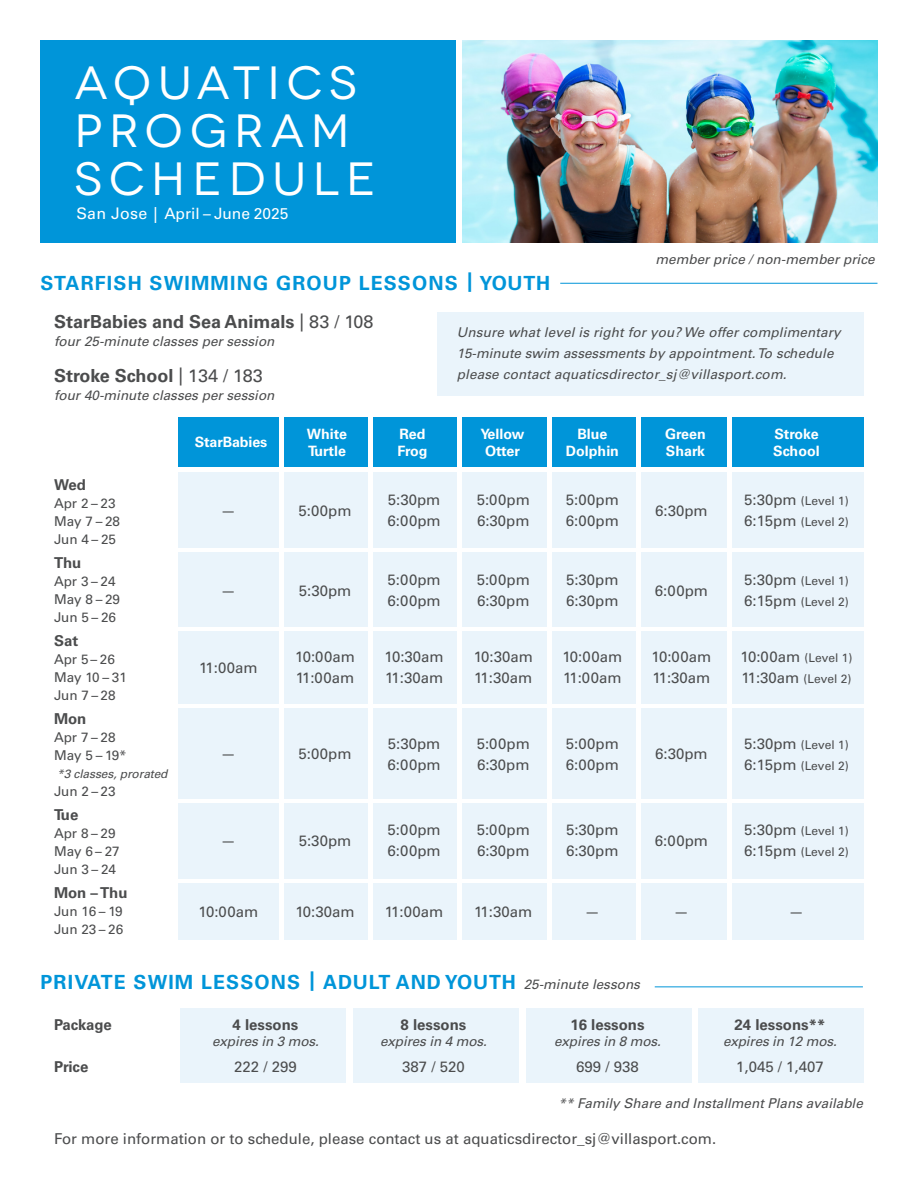
<style>
.page{position:relative;width:918px;height:1188px;background:#fff}
.page>*{position:absolute;margin:0;border:0;box-sizing:border-box;transform-origin:0 0}
.t1{font:46.65px/48.2px "Novecentowide";letter-spacing:.15em;color:#fff}
.t2{font:700 19.5px "Univers LT Pro 65";letter-spacing:.06em;color:#0095d9}
.t3{font:700 18px "Univers LT Pro 65";color:#4b4c4d}
.t4{font:15.6px "Univers LT Pro 55 Roman";color:#fff}
.t5{font:15px/21px "Univers LT Pro 55 Roman";color:#4b4c4d}
.t6{font:700 15px "Univers LT Pro 65";color:#4b4c4d}
.t7{font:700 15px "Univers LT Pro 65";letter-spacing:-.02em;color:#4b4c4d}
.t8{font:700 14.25px "Univers LT Pro 65";color:#fff}
.t9{font:italic 13.5px/21px "Univers LT Pro 55";color:#4b4c4d}
.t10{font:13.5px/18px "Univers LT Pro 55 Roman";color:#4b4c4d}
.t11{font:12px/21px "Univers LT Pro 55 Roman";color:#4b4c4d}
.t12{font:italic 12px "Univers LT Pro 55";letter-spacing:-.01em;color:#4b4c4d}
.s1{font-size:15.9px}
.s2{font-family:"Univers LT Pro 55 Roman";font-weight:400}
.s3{font-size:15px}
.s4{font-family:"Univers LT Pro 55";font-weight:400;font-style:italic;font-size:13.5px;color:#4b4c4d}
</style>
<div class="page">
<div style="left:40px;top:40px;width:416px;height:203px;background:#0095d9"></div>
<div style="left:437px;top:312px;width:427px;height:83px;background:#eaf4fb"></div>
<hr style="left:560px;top:283px;width:318px;height:1px;background:#0095d9">
<div style="left:180px;top:1008px;width:165px;height:74px;background:#eaf4fb"></div>
<div style="left:353px;top:1008px;width:165px;height:74px;background:#eaf4fb"></div>
<div style="left:526px;top:1008px;width:165px;height:74px;background:#eaf4fb"></div>
<div style="left:699px;top:1008px;width:165px;height:74px;background:#eaf4fb"></div>
<hr style="left:655px;top:986px;width:208px;height:1px;background:#0095d9">
<div style="left:178px;top:472px;width:686px;height:468px;background:#eaf4fb"></div>
<div style="left:178px;top:418px;width:686px;height:49px;background:#0095d9"></div>
<hr style="left:47px;top:549px;width:871px;height:3px;background:#fff">
<hr style="left:47px;top:628px;width:871px;height:3px;background:#fff">
<hr style="left:47px;top:879px;width:871px;height:3px;background:#fff">
<hr style="left:47px;top:704px;width:871px;height:3px;background:#fff">
<hr style="left:47px;top:799px;width:871px;height:3px;background:#fff">
<div style="left:279px;top:412px;width:5px;height:559px;background:#fff"></div>
<div style="left:368px;top:412px;width:5px;height:559px;background:#fff"></div>
<div style="left:457px;top:412px;width:5px;height:559px;background:#fff"></div>
<hr style="left:548px;top:412px;width:4px;height:559px;background:#fff">
<div style="left:636px;top:412px;width:5px;height:559px;background:#fff"></div>
<div style="left:727px;top:412px;width:5px;height:559px;background:#fff"></div>
<img style="left:462px;top:40px;width:416px;height:203px">
<h1 class="t1" style="left:75px;top:59px;width:303px">AQUATICS<br>PROGRAM<br>SCHEDULE</h1>
<p class="t4" style="left:77px;top:203px;width:213px"><span class="s1">San Jose |</span> April – June 2025</p>
<h2 class="t2" style="left:40px;top:270px;width:511px">STARFISH SWIMMING GROUP LESSONS | YOUTH</h2>
<p class="t9" style="left:656px;top:248px;width:221px">member price / non-member price</p>
<p class="t3" style="left:54px;top:309px;width:321px">StarBabies and Sea Animals <span class="s2">| 83 / 108</span></p>
<p class="t9" style="left:54px;top:331px;width:222px">four 25-minute classes per session</p>
<p class="t3" style="left:54px;top:363px;width:210px">Stroke School <span class="s2">| 134 / 183</span></p>
<p class="t9" style="left:54px;top:385px;width:222px">four 40-minute classes per session</p>
<p class="t9" style="left:457px;top:321px;width:385px">Unsure what level is right for you? We offer complimentary<br>15-minute swim assessments by appointment. To schedule please contact aquaticsdirector_sj@villasport.com.</p>
<p class="t6" style="left:54px;top:474px;width:33px">Wed</p>
<p class="t10" style="left:54px;top:493px;width:68px">Apr 2 – 23<br>May 7 – 28<br>Jun 4 – 25</p>
<p class="t6" style="left:54px;top:552px;width:29px">Thu</p>
<p class="t10" style="left:54px;top:571px;width:68px">Apr 3 – 24<br>May 8 – 29<br>Jun 5 – 26</p>
<p class="t6" style="left:54px;top:630px;width:26px">Sat</p>
<p class="t10" style="left:54px;top:649px;width:74px">Apr 5 – 26<br>May 10 – 31<br>Jun 7 – 28</p>
<p class="t6" style="left:54px;top:708px;width:34px">Mon</p>
<p class="t10" style="left:54px;top:727px;width:74px">Apr 7 – 28<br>May 5 – 19*</p>
<p class="t12" style="left:57px;top:765px;width:112px">*3 classes, prorated</p>
<p class="t10" style="left:54px;top:781px;width:63px">Jun 2 – 23</p>
<p class="t6" style="left:54px;top:804px;width:26px">Tue</p>
<p class="t10" style="left:54px;top:823px;width:67px">Apr 8 – 29<br>May 6 – 27<br>Jun 3 – 24</p>
<p class="t6" style="left:54px;top:882px;width:75px">Mon – Thu</p>
<p class="t10" style="left:54px;top:901px;width:71px">Jun 16 – 19<br>Jun 23 – 26</p>
<p class="t8" style="left:195px;top:432px;width:74px">StarBabies</p>
<p class="t8" style="left:307px;top:424px;width:42px">White</p>
<p class="t8" style="left:399px;top:424px;width:28px">Red</p>
<p class="t8" style="left:480px;top:424px;width:46px">Yellow</p>
<p class="t8" style="left:577px;top:424px;width:32px">Blue</p>
<p class="t8" style="left:665px;top:424px;width:42px">Green</p>
<p class="t8" style="left:774px;top:424px;width:46px">Stroke</p>
<p class="t8" style="left:308px;top:441px;width:39px">Turtle</p>
<p class="t8" style="left:397px;top:441px;width:32px">Frog</p>
<p class="t8" style="left:485px;top:441px;width:36px">Otter</p>
<p class="t8" style="left:566px;top:441px;width:55px">Dolphin</p>
<p class="t8" style="left:666px;top:441px;width:41px">Shark</p>
<p class="t8" style="left:773px;top:441px;width:48px">School</p>
<p class="t5" style="left:221px;top:499px;width:16px">—</p>
<p class="t5" style="left:299px;top:499px;width:55px">5:00pm</p>
<p class="t5" style="left:388px;top:489px;width:55px">5:30pm<br>6:00pm</p>
<p class="t5" style="left:477px;top:489px;width:55px">5:00pm<br>6:30pm</p>
<p class="t5" style="left:566px;top:489px;width:55px">5:00pm<br>6:00pm</p>
<p class="t5" style="left:655px;top:499px;width:54px">6:30pm</p>
<p class="t11" style="left:744px;top:490px;width:106px"><span class="s3">5:30pm</span> (Level 1)<br><span class="s3">6:15pm</span> (Level 2)</p>
<p class="t5" style="left:221px;top:579px;width:16px">—</p>
<p class="t5" style="left:299px;top:579px;width:54px">5:30pm</p>
<p class="t5" style="left:388px;top:569px;width:55px">5:00pm<br>6:00pm</p>
<p class="t5" style="left:477px;top:569px;width:55px">5:00pm<br>6:30pm</p>
<p class="t5" style="left:566px;top:569px;width:54px">5:30pm<br>6:30pm</p>
<p class="t5" style="left:655px;top:579px;width:55px">6:00pm</p>
<p class="t11" style="left:744px;top:570px;width:106px"><span class="s3">5:30pm</span> (Level 1)<br><span class="s3">6:15pm</span> (Level 2)</p>
<p class="t5" style="left:199px;top:656px;width:60px">11:00am</p>
<p class="t5" style="left:295px;top:646px;width:61px">10:00am<br>11:00am</p>
<p class="t5" style="left:385px;top:646px;width:61px">10:30am<br>11:30am</p>
<p class="t5" style="left:474px;top:646px;width:61px">10:30am<br>11:30am</p>
<p class="t5" style="left:562px;top:646px;width:61px">10:00am<br>11:00am</p>
<p class="t5" style="left:652px;top:646px;width:61px">10:00am<br>11:30am</p>
<p class="t11" style="left:741px;top:647px;width:113px"><span class="s3">10:00am</span> (Level 1)<br><span class="s3">11:30am</span> (Level 2)</p>
<p class="t5" style="left:221px;top:743px;width:16px">—</p>
<p class="t5" style="left:299px;top:743px;width:55px">5:00pm</p>
<p class="t5" style="left:388px;top:732px;width:55px">5:30pm<br>6:00pm</p>
<p class="t5" style="left:477px;top:732px;width:55px">5:00pm<br>6:30pm</p>
<p class="t5" style="left:566px;top:732px;width:55px">5:00pm<br>6:00pm</p>
<p class="t5" style="left:655px;top:743px;width:54px">6:30pm</p>
<p class="t11" style="left:744px;top:733px;width:106px"><span class="s3">5:30pm</span> (Level 1)<br><span class="s3">6:15pm</span> (Level 2)</p>
<p class="t5" style="left:221px;top:829px;width:16px">—</p>
<p class="t5" style="left:299px;top:829px;width:54px">5:30pm</p>
<p class="t5" style="left:388px;top:819px;width:55px">5:00pm<br>6:00pm</p>
<p class="t5" style="left:477px;top:819px;width:55px">5:00pm<br>6:30pm</p>
<p class="t5" style="left:566px;top:819px;width:54px">5:30pm<br>6:30pm</p>
<p class="t5" style="left:655px;top:829px;width:55px">6:00pm</p>
<p class="t11" style="left:744px;top:820px;width:106px"><span class="s3">5:30pm</span> (Level 1)<br><span class="s3">6:15pm</span> (Level 2)</p>
<p class="t5" style="left:199px;top:900px;width:61px">10:00am</p>
<p class="t5" style="left:295px;top:900px;width:61px">10:30am</p>
<p class="t5" style="left:385px;top:900px;width:60px">11:00am</p>
<p class="t5" style="left:474px;top:900px;width:60px">11:30am</p>
<p class="t5" style="left:585px;top:900px;width:16px">—</p>
<p class="t5" style="left:674px;top:900px;width:16px">—</p>
<p class="t5" style="left:789px;top:900px;width:16px">—</p>
<h2 class="t2" style="left:40px;top:969px;width:601px">PRIVATE SWIM LESSONS | ADULT AND YOUTH <span class="s4">25-minute lessons</span></h2>
<p class="t7" style="left:54px;top:1014px;width:59px">Package</p>
<p class="t6" style="left:233px;top:1014px;width:67px">4 lessons</p>
<p class="t6" style="left:401px;top:1014px;width:67px">8 lessons</p>
<p class="t6" style="left:570px;top:1014px;width:76px">16 lessons</p>
<p class="t6" style="left:735px;top:1014px;width:92px">24 lessons**</p>
<p class="t9" style="left:212px;top:1031px;width:108px">expires in 3 mos.</p>
<p class="t9" style="left:380px;top:1031px;width:108px">expires in 4 mos.</p>
<p class="t9" style="left:554px;top:1031px;width:108px">expires in 8 mos.</p>
<p class="t9" style="left:723px;top:1031px;width:115px">expires in 12 mos.</p>
<p class="t6" style="left:54px;top:1056px;width:36px">Price</p>
<p class="t5" style="left:234px;top:1055px;width:64px">222 / 299</p>
<p class="t5" style="left:402px;top:1055px;width:64px">387 / 520</p>
<p class="t5" style="left:576px;top:1055px;width:64px">699 / 938</p>
<p class="t5" style="left:736px;top:1055px;width:89px">1,045 / 1,407</p>
<p class="t9" style="left:559px;top:1092px;width:306px">** Family Share and Installment Plans available</p>
<p class="t5" style="left:54px;top:1127px;width:664px">For more information or to schedule, please contact us at aquaticsdirector_sj@villasport.com.</p>
</div>
